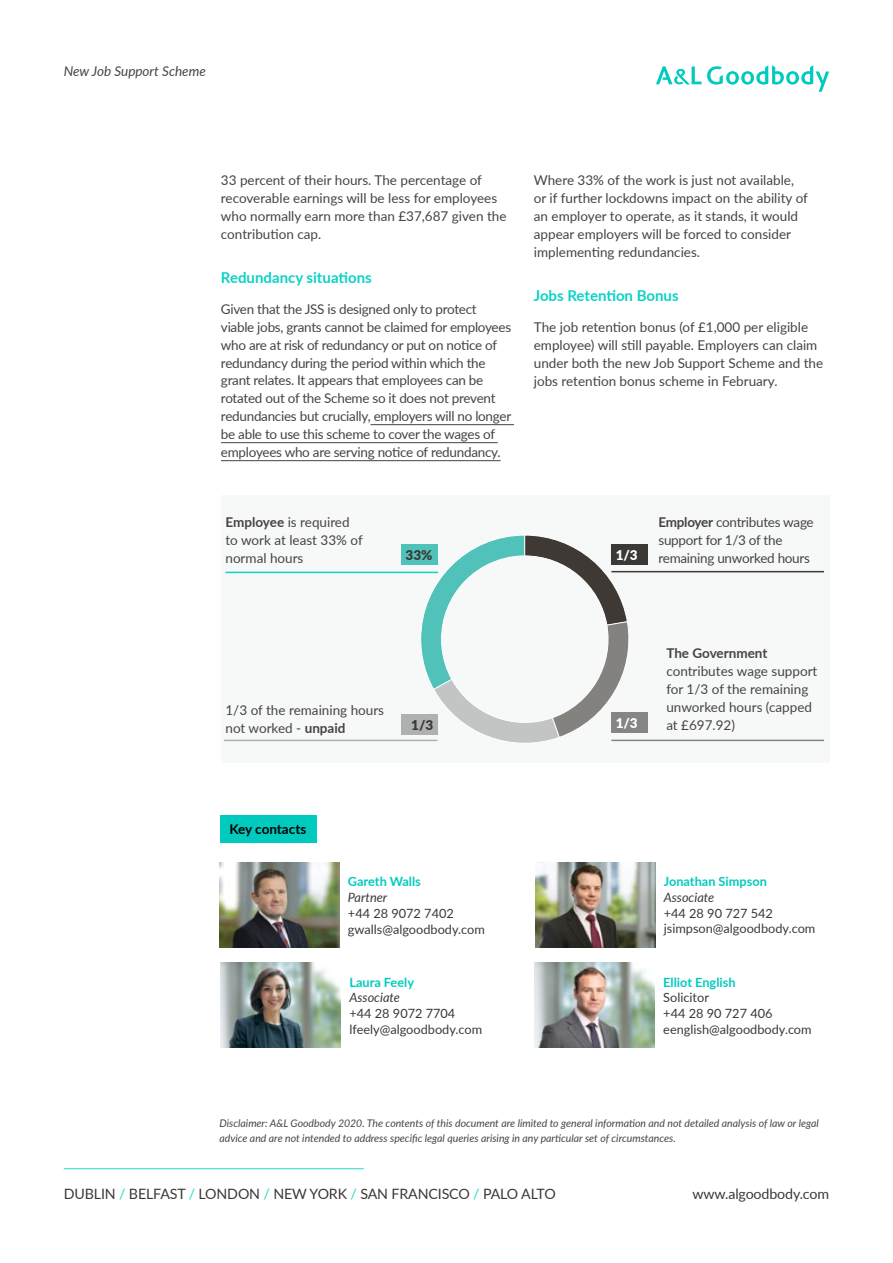
<style>
.page{position:relative;width:893px;height:1263px;background:#fff}
.page>*{position:absolute;margin:0;border:0;box-sizing:border-box;transform-origin:0 0}
.t1{font:700 15px "Lato";color:#0bd2c5}
.t2{font:14.25px "Lato";letter-spacing:-.01em;color:#3b3936}
.t3{font:13.5px/18px "Lato";letter-spacing:-.01em;color:#464442}
.t4{font:italic 13.5px "Lato";color:#464442}
.t5{font:700 13.5px "Lato";color:#464442}
.t6{font:700 13.5px "Lato";color:#000}
.t7{font:900 13.5px "Lato";color:#fff}
.t8{font:900 13.5px "Lato";color:#3c3935}
.t9{font:900 13.5px "Lato";color:#3b3936}
.t10{font:12.75px/15.8px "Lato";color:#3b3936}
.t11{font:700 12.75px "Lato";color:#00cbbe}
.t12{font:italic 12.75px "Lato";color:#3b3936}
.t13{font:italic 10.5px/15px "Lato";color:#464442}
.s1{font-weight:700}
.s2{color:#28d8c3}
</style>
<div class="page">
<svg style="left:656px;top:66px;width:45px;height:18px"></svg>
<svg style="left:707px;top:65px;width:122px;height:27px"></svg>
<hr style="left:64px;top:1168px;width:300px;height:1px;background:#28d8c3">
<div style="left:221px;top:495px;width:608px;height:268px;background:#f7f9f9"></div>
<hr style="left:371px;top:424px;width:143px;height:1px;background:#464442">
<hr style="left:221px;top:442px;width:277px;height:1px;background:#464442">
<hr style="left:221px;top:460px;width:280px;height:1px;background:#464442">
<svg style="left:420px;top:535px;width:216px;height:208px"></svg>
<hr style="left:225px;top:572px;width:213px;height:1px;background:#0bd2c5">
<hr style="left:224px;top:740px;width:214px;height:1px;background:#afb0b0">
<hr style="left:611px;top:571px;width:213px;height:1px;background:#3b3936">
<hr style="left:611px;top:740px;width:213px;height:1px;background:#858585">
<div style="left:401px;top:544px;width:37px;height:20px;background:#51c2b9"></div>
<div style="left:611px;top:544px;width:37px;height:20px;background:#3b3936"></div>
<div style="left:611px;top:713px;width:37px;height:20px;background:#858585"></div>
<div style="left:401px;top:714px;width:37px;height:20px;background:#afb0b0"></div>
<div style="left:221px;top:815px;width:96px;height:27px;background:#00cbbe"></div>
<img style="left:219px;top:862px;width:120px;height:85px">
<img style="left:535px;top:862px;width:120px;height:85px">
<img style="left:221px;top:962px;width:120px;height:85px">
<img style="left:535px;top:962px;width:120px;height:85px">
<p class="t4" style="left:64px;top:61px;width:144px">New Job Support Scheme</p>
<p class="t3" style="left:221px;top:171px;width:287px">33 percent of their hours. The percentage of recoverable earnings will be less for employees who normally earn more than £37,687 given the contribution cap.</p>
<p class="t1" style="left:221px;top:266px;width:152px">Redundancy situations</p>
<p class="t3" style="left:221px;top:299px;width:292px">Given that the JSS is designed only to protect viable jobs, grants cannot be claimed for employees who are at risk of redundancy or put on notice of redundancy during the period within which the grant relates. It appears that employees can be rotated out of the Scheme so it does not prevent redundancies but crucially, employers will no longer be able to use this scheme to cover the wages of employees who are serving notice of redundancy.</p>
<p class="t3" style="left:534px;top:171px;width:276px">Where 33% of the work is just not available, or if further lockdowns impact on the ability of an employer to operate, as it stands, it would appear employers will be forced to consider implementing redundancies.</p>
<p class="t1" style="left:534px;top:284px;width:146px">Jobs Retention Bonus</p>
<p class="t3" style="left:534px;top:317px;width:291px">The job retention bonus (of £1,000 per eligible employee) will still payable. Employers can claim under both the new Job Support Scheme and the jobs retention bonus scheme in February.</p>
<p class="t3" style="left:225px;top:512px;width:139px"><span class="s1">Employee</span> is required to work at least 33% of normal hours</p>
<p class="t3" style="left:658px;top:512px;width:157px"><span class="s1">Employer</span> contributes wage support for 1/3 of the remaining unworked hours</p>
<p class="t8" style="left:406px;top:544px;width:28px">33%</p>
<p class="t7" style="left:616px;top:544px;width:24px">1/3</p>
<p class="t3" style="left:225px;top:700px;width:160px">1/3 of the remaining hours not worked - <span class="s1">unpaid</span></p>
<p class="t9" style="left:411px;top:715px;width:24px">1/3</p>
<p class="t7" style="left:616px;top:713px;width:24px">1/3</p>
<p class="t5" style="left:666px;top:644px;width:103px">The Government</p>
<p class="t3" style="left:666px;top:662px;width:153px">contributes wage support for 1/3 of the remaining unworked hours (capped at £697.92)</p>
<p class="t6" style="left:229px;top:819px;width:78px">Key contacts</p>
<p class="t11" style="left:348px;top:872px;width:74px">Gareth Walls</p>
<p class="t12" style="left:348px;top:888px;width:41px">Partner</p>
<p class="t10" style="left:348px;top:905px;width:138px">+44 28 9072 7402 gwalls@algoodbody.com</p>
<p class="t11" style="left:349px;top:972px;width:66px">Laura Feely</p>
<p class="t12" style="left:349px;top:988px;width:52px">Associate</p>
<p class="t10" style="left:349px;top:1005px;width:134px">+44 28 9072 7704 lfeely@algoodbody.com</p>
<p class="t11" style="left:664px;top:872px;width:105px">Jonathan Simpson</p>
<p class="t12" style="left:664px;top:888px;width:52px">Associate</p>
<p class="t10" style="left:664px;top:905px;width:153px">+44 28 90 727 542 jsimpson@algoodbody.com</p>
<p class="t11" style="left:663px;top:972px;width:74px">Elliot English</p>
<p class="t10" style="left:663px;top:989px;width:150px">Solicitor<br>+44 28 90 727 406 eenglish@algoodbody.com</p>
<p class="t13" style="left:219px;top:1115px;width:601px">Disclaimer: A&amp;L Goodbody 2020. The contents of this document are limited to general information and not detailed analysis of law or legal advice and are not intended to address specific legal queries arising in any particular set of circumstances.</p>
<p class="t2" style="left:64px;top:1184px;width:493px">DUBLIN <span class="s2">/</span> BELFAST <span class="s2">/</span> LONDON <span class="s2">/</span> NEW YORK <span class="s2">/</span> SAN FRANCISCO <span class="s2">/</span> PALO ALTO</p>
<p class="t2" style="left:692px;top:1184px;width:138px">www.algoodbody.com</p>
</div>
